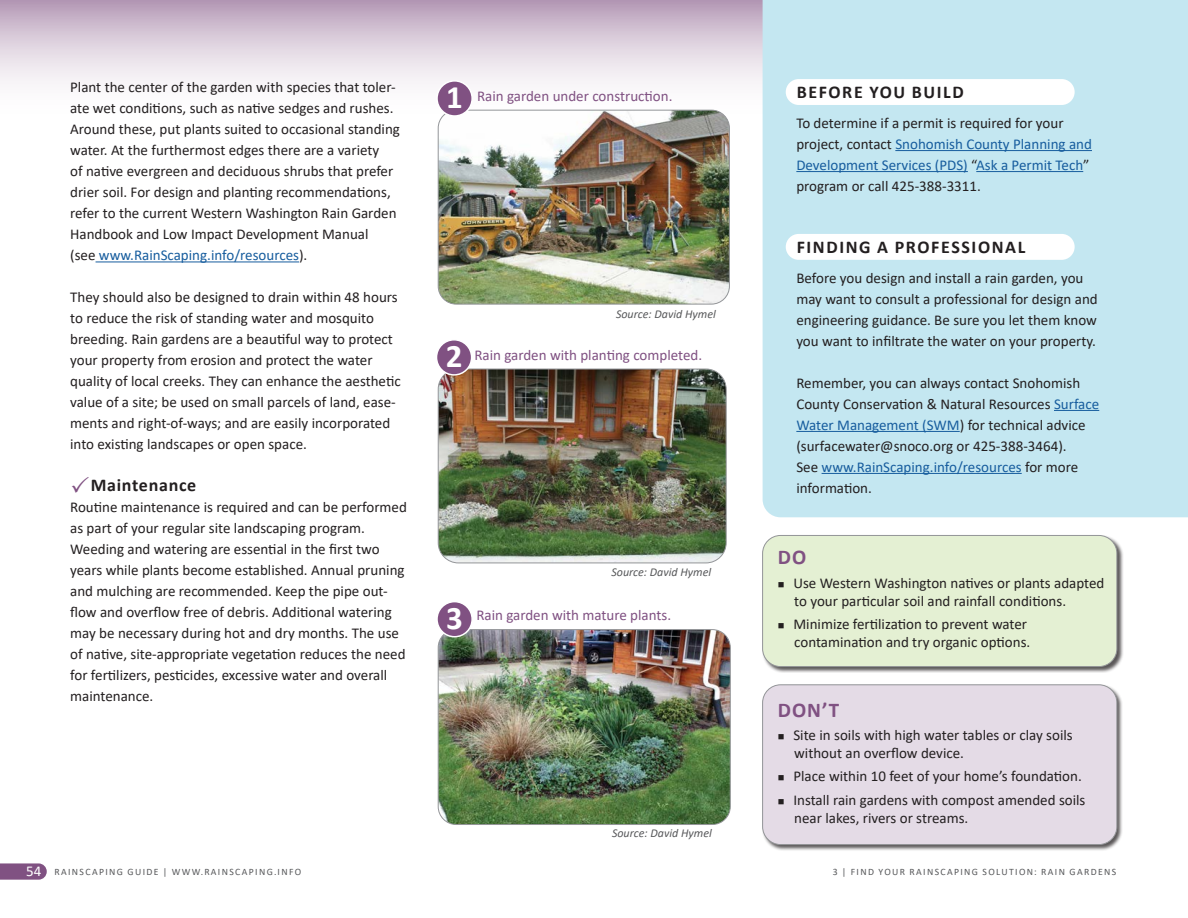
<style>
.page{position:relative;width:1188px;height:918px;background:#fff}
.page>*{position:absolute;margin:0;border:0;box-sizing:border-box;transform-origin:0 0}
.SC-SHead_1_Black_Bol{font:700 32.85px "Calibri";color:#fff}
.SC-Do_Don_t_Head{font:700 21px "Calibri";color:#805182}
.SC-DidYouKnow{font:700 18px "Calibri";letter-spacing:.09em;color:#231f20}
.SC-SHead_Maint_Black{font:700 18px "Calibri";letter-spacing:.04em;color:#231f20}
.SC-Body{font:15px/21px "Calibri";color:#231f20}
.SC-Do_Don_t_Bullet{font:15px/18px "Calibri";color:#231f20}
.SC-Body-2{font:15px/21px "Calibri";color:#175d9e}
.SC-caption_Purple_10{font:15px "Calibri";color:#805182}
.SC-caption_Purple_10-2{font:italic 12px "Calibri";color:#57585a}
.t1{font:9.75px "Calibri";letter-spacing:.14em;color:#57585a}
.s1{color:#175d9e}
.s2{font-size:15px;color:#fff}
.s3{color:#231f20}
</style>
<div class="page">
<div style="left:0;top:0;width:1188px;height:120px;background:linear-gradient(to bottom,#bea6bf,#fff)"></div>
<svg style="left:0;top:863px;width:47px;height:17px"></svg>
<div style="left:762px;top:535px;width:361px;height:138px;background:#231f20;opacity:.75"></div>
<div style="left:763px;top:535px;width:354px;height:132px;background:#e4f0d3;border-radius:18px"></div>
<div style="left:762px;top:535px;width:355px;height:132px;border:1px solid #939598;border-radius:18px"></div>
<div style="left:762px;top:684px;width:361px;height:167px;background:#231f20;opacity:.75"></div>
<div style="left:763px;top:685px;width:354px;height:160px;background:#e4dbe6;border-radius:18px"></div>
<div style="left:762px;top:685px;width:355px;height:160px;border:1px solid #939598;border-radius:18px"></div>
<hr style="left:96px;top:261px;width:203px;height:1px;background:#175d9e">
<img style="left:438px;top:110px;width:291px;height:194px">
<div style="left:438px;top:110px;width:292px;height:194px;border:1px solid #939598;border-radius:18px"></div>
<img style="left:438px;top:369px;width:288px;height:194px">
<div style="left:438px;top:369px;width:288px;height:194px;border:1px solid #939598;border-radius:20px"></div>
<img style="left:438px;top:630px;width:292px;height:195px">
<div style="left:438px;top:629px;width:292px;height:196px;border:1px solid #939598;border-radius:18px"></div>
<div style="left:437px;top:81px;width:35px;height:35px;background:#805182;border-radius:50%"></div>
<div style="left:436px;top:80px;width:37px;height:37px;border:2px solid #fff;border-radius:50%"></div>
<div style="left:437px;top:340px;width:35px;height:35px;background:#805182;border-radius:50%"></div>
<div style="left:436px;top:339px;width:36px;height:37px;border:2px solid #fff;border-radius:50%"></div>
<div style="left:437px;top:602px;width:35px;height:35px;background:#805182;border-radius:50%"></div>
<div style="left:436px;top:601px;width:37px;height:36px;border:2px solid #fff;border-radius:50%"></div>
<div style="left:763px;top:0;width:425px;height:517px;background:#c4e7f1"></div>
<div style="left:786px;top:79px;width:289px;height:26px;background:#fff;border-radius:13px"></div>
<hr style="left:895px;top:150px;width:197px;height:1px;background:#175d9e">
<hr style="left:796px;top:171px;width:172px;height:1px;background:#175d9e">
<hr style="left:976px;top:171px;width:107px;height:1px;background:#175d9e">
<div style="left:786px;top:234px;width:289px;height:26px;background:#fff;border-radius:13px"></div>
<hr style="left:1054px;top:410px;width:45px;height:1px;background:#175d9e">
<hr style="left:796px;top:431px;width:164px;height:1px;background:#175d9e">
<hr style="left:822px;top:473px;width:200px;height:1px;background:#175d9e">
<p class="SC-Body" style="left:70px;top:76px;width:331px">Plant the center of the garden with species that toler&shy;ate wet conditions, such as native sedges and rushes.<br>Around these, put plants suited to occasional standing water. At the furthermost edges there are a variety<br>of native evergreen and deciduous shrubs that prefer drier soil. For design and planting recommendations, refer to the current Western Washington Rain Garden Handbook and Low Impact Development Manual<br>(see <span class="s1">www.RainScaping.info/resources</span>).</p>
<p class="SC-Body" style="left:70px;top:286px;width:332px">They should also be designed to drain within 48 hours to reduce the risk of standing water and mosquito breeding. Rain gardens are a beautiful way to protect your property from erosion and protect the water quality of local creeks. They can enhance the aesthetic value of a site; be used on small parcels of land, ease&shy;ments and right-of-ways; and are easily incorporated into existing landscapes or open space.</p>
<p class="SC-SHead_Maint_Black" style="left:91px;top:473px;width:107px">Maintenance</p>
<p class="SC-Body" style="left:70px;top:496px;width:338px">Routine maintenance is required and can be performed as part of your regular site landscaping program.<br>Weeding and watering are essential in the first two years while plants become established. Annual pruning and mulching are recommended. Keep the pipe out&shy;flow and overflow free of debris. Additional watering may be necessary during hot and dry months. The use of native, site-appropriate vegetation reduces the need for fertilizers, pesticides, excessive water and overall maintenance.</p>
<p class="SC-SHead_1_Black_Bol" style="left:446px;top:74px;width:18px">1</p>
<p class="SC-caption_Purple_10" style="left:477px;top:86px;width:197px">Rain garden under construction.</p>
<p class="SC-SHead_1_Black_Bol" style="left:446px;top:333px;width:18px">2</p>
<p class="SC-caption_Purple_10-2" style="left:616px;top:305px;width:101px">Source: David Hymel</p>
<p class="SC-caption_Purple_10" style="left:474px;top:344px;width:229px">Rain garden with planting completed.</p>
<p class="SC-SHead_1_Black_Bol" style="left:446px;top:595px;width:18px">3</p>
<p class="SC-caption_Purple_10-2" style="left:611px;top:564px;width:101px">Source: David Hymel</p>
<p class="SC-caption_Purple_10" style="left:476px;top:605px;width:196px">Rain garden with mature plants.</p>
<p class="t1" style="left:26px;top:865px;width:277px"><span class="s2">54</span> RAINSCAPING GUIDE | WWW.RAINSCAPING.INFO</p>
<p class="SC-caption_Purple_10-2" style="left:612px;top:825px;width:101px">Source: David Hymel</p>
<p class="SC-DidYouKnow" style="left:797px;top:80px;width:169px">BEFORE YOU BUILD</p>
<p class="SC-Body" style="left:796px;top:112px;width:269px">To determine if a permit is required for your</p>
<p class="SC-Body-2" style="left:796px;top:133px;width:297px"><span class="s3">project, contact</span> Snohomish County Planning and</p>
<p class="SC-Body-2" style="left:796px;top:154px;width:295px">Development Services (PDS) <span class="s3">“</span>Ask a Permit Tech<span class="s3">”</span></p>
<p class="SC-Body" style="left:796px;top:175px;width:186px">program or call 425-388-3311.</p>
<p class="SC-DidYouKnow" style="left:797px;top:234px;width:230px">FINDING A PROFESSIONAL</p>
<p class="SC-Body" style="left:796px;top:267px;width:289px">Before you design and install a rain garden, you</p>
<p class="SC-Body" style="left:796px;top:288px;width:303px">may want to consult a professional for design and engineering guidance. Be sure you let them know</p>
<p class="SC-Body" style="left:796px;top:330px;width:301px">you want to infiltrate the water on your property.</p>
<p class="SC-Body" style="left:796px;top:372px;width:285px">Remember, you can always contact Snohomish</p>
<p class="SC-Body" style="left:796px;top:393px;width:304px">County Conservation &amp; Natural Resources <span class="s1">Surface<br>Water Management (SWM</span>) for technical advice (surfacewater@snoco.org or 425-388-3464).</p>
<p class="SC-Body-2" style="left:796px;top:456px;width:283px"><span class="s3">See</span> www.RainScaping.info/resources <span class="s3">for more information.</span></p>
<p class="SC-Do_Don_t_Head" style="left:778px;top:543px;width:30px">DO</p>
<p class="SC-Do_Don_t_Bullet" style="left:794px;top:574px;width:312px;text-indent:-16px">■ Use Western Washington natives or plants adapted to your particular soil and rainfall conditions.</p>
<p class="SC-Do_Don_t_Bullet" style="left:778px;top:615px;width:254px;text-align:right">■ Minimize fertilization to prevent water contamination and try organic options.</p>
<p class="SC-Do_Don_t_Head" style="left:778px;top:695px;width:63px">DON’T</p>
<p class="SC-Do_Don_t_Bullet" style="left:794px;top:726px;width:280px;text-indent:-16px">■ Site in soils with high water tables or clay soils without an overflow device.</p>
<p class="SC-Do_Don_t_Bullet" style="left:778px;top:767px;width:306px">■ Place within 10 feet of your home’s foundation.</p>
<p class="SC-Do_Don_t_Bullet" style="left:794px;top:790px;width:293px;text-indent:-16px">■ Install rain gardens with compost amended soils near lakes, rivers or streams.</p>
<p class="t1" style="left:833px;top:865px;width:285px">3 | FIND YOUR RAINSCAPING SOLUTION: RAIN GARDENS</p>
</div>
